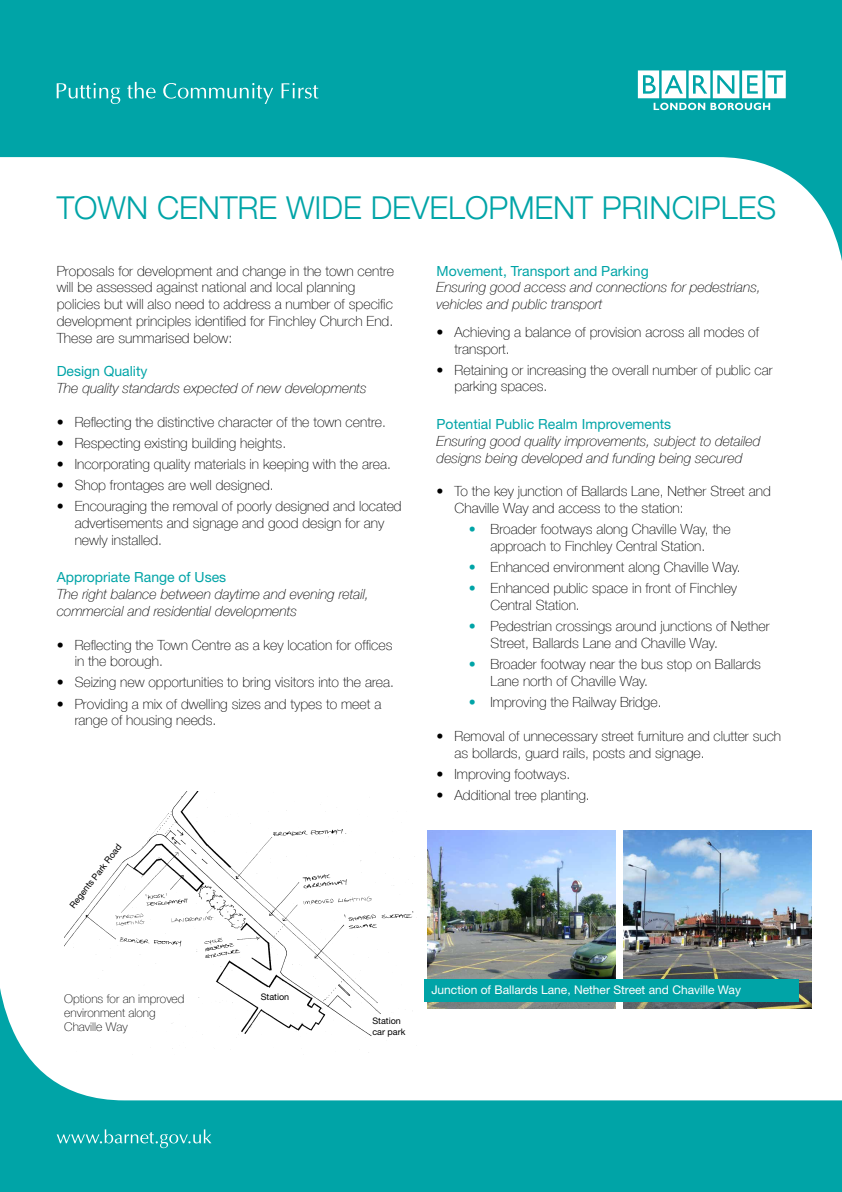
<style>
.page{position:relative;width:842px;height:1192px;background:#fff}
.page>*{position:absolute;margin:0;border:0;box-sizing:border-box;transform-origin:0 0}
.t1{font:300 31.5px "Helvetica Neue LT Com";color:#00a4a7}
.t2{font:100 14px/16.8px "Helvetica Neue LT Com";color:#000}
.t3{font:italic 100 14px/16.8px "Helvetica Neue LT Com";color:#000}
.t4{font:14px "Helvetica Neue LT Std";color:#00a4a7}
.t5{font:12px "Helvetica Neue LT Std";color:#fff}
.t6{font:100 12px/14.4px "Helvetica Neue LT Com";color:#000}
.t7{font:9px/10.8px "Helvetica Neue LT Std";color:#000}
.s1{color:#00a4a7}
</style>
<div class="page">
<svg style="left:0;top:0;width:842px;height:261px;fill:#00a4a7"></svg>
<svg style="left:57px;top:83px;width:63px;height:21px"></svg>
<svg style="left:127px;top:82px;width:29px;height:17px"></svg>
<svg style="left:163px;top:83px;width:110px;height:21px;background:#2ab3b5"></svg>
<svg style="left:282px;top:83px;width:36px;height:16px"></svg>
<svg style="left:638px;top:70px;width:148px;height:40px"></svg>
<svg style="left:0;top:940px;width:842px;height:252px;fill:#00a4a7"></svg>
<svg style="left:57px;top:1129px;width:154px;height:19px;background:#25b1b3"></svg>
<img style="left:64px;top:792px;width:357px;height:262px">
<svg style="left:64px;top:791px;width:128px;height:148px"></svg>
<img style="left:427px;top:831px;width:188px;height:177px">
<img style="left:624px;top:831px;width:188px;height:177px">
<div style="left:424px;top:980px;width:375px;height:22px;background:#00a4a7"></div>
<svg style="left:38px;top:962px;width:110px;height:106px"></svg>
<h1 class="t1" style="left:57px;top:189px;width:721px">TOWN CENTRE WIDE DEVELOPMENT PRINCIPLES</h1>
<p class="t2" style="left:57px;top:262px;width:339px">Proposals for development and change in the town centre will be assessed against national and local planning policies but will also need to address a number of specific development principles identified for Finchley Church End.<br>These are summarised below:</p>
<p class="t4" style="left:57px;top:363px;width:92px">Design Quality</p>
<p class="t3" style="left:57px;top:380px;width:311px">The quality standards expected of new developments</p>
<p class="t2" style="left:57px;top:413px;width:331px">• Reflecting the distinctive character of the town centre.</p>
<p class="t2" style="left:57px;top:434px;width:231px">• Respecting existing building heights.</p>
<p class="t2" style="left:57px;top:455px;width:336px">• Incorporating quality materials in keeping with the area.</p>
<p class="t2" style="left:57px;top:476px;width:218px">• Shop frontages are well designed.</p>
<p class="t2" style="left:75px;top:497px;width:329px;text-indent:-18px">• Encouraging the removal of poorly designed and located advertisements and signage and good design for any newly installed.</p>
<p class="t4" style="left:57px;top:569px;width:171px">Appropriate Range of Uses</p>
<p class="t3" style="left:57px;top:586px;width:314px">The right balance between daytime and evening retail, commercial and residential developments</p>
<p class="t2" style="left:75px;top:636px;width:319px;text-indent:-18px">• Reflecting the Town Centre as a key location for offices in the borough.</p>
<p class="t2" style="left:57px;top:674px;width:339px">• Seizing new opportunities to bring visitors into the area.</p>
<p class="t2" style="left:75px;top:695px;width:308px;text-indent:-18px">• Providing a mix of dwelling sizes and types to meet a range of housing needs.</p>
<p class="t7" style="left:67px;top:903px;width:80px;rotate:-52deg">Regents Park Road</p>
<p class="t4" style="left:437px;top:262px;width:214px">Movement, Transport and Parking</p>
<p class="t3" style="left:437px;top:279px;width:326px">Ensuring good access and connections for pedestrians, vehicles and public transport</p>
<p class="t2" style="left:455px;top:323px;width:306px;text-indent:-18px">• Achieving a balance of provision across all modes of transport.</p>
<p class="t2" style="left:455px;top:361px;width:320px;text-indent:-18px">• Retaining or increasing the overall number of public car parking spaces.</p>
<p class="t4" style="left:437px;top:416px;width:236px">Potential Public Realm Improvements</p>
<p class="t3" style="left:437px;top:432px;width:325px">Ensuring good quality improvements, subject to detailed designs being developed and funding being secured</p>
<p class="t2" style="left:455px;top:483px;width:318px;text-indent:-18px">• To the key junction of Ballards Lane, Nether Street and<br>Chaville Way and access to the station:</p>
<p class="t2" style="left:469px;top:521px;width:264px;text-align:center"><span class="s1">•</span> Broader footways along Chaville Way, the approach to Finchley Central Station.</p>
<p class="t2" style="left:469px;top:559px;width:274px"><span class="s1">•</span> Enhanced environment along Chaville Way.</p>
<p class="t2" style="left:491px;top:580px;width:248px;text-indent:-22px"><span class="s1">•</span> Enhanced public space in front of Finchley<br>Central Station.</p>
<p class="t2" style="left:491px;top:618px;width:281px;text-indent:-22px"><span class="s1">•</span> Pedestrian crossings around junctions of Nether<br>Street, Ballards Lane and Chaville Way.</p>
<p class="t2" style="left:491px;top:655px;width:272px;text-indent:-22px"><span class="s1">•</span> Broader footway near the bus stop on Ballards<br>Lane north of Chaville Way.</p>
<p class="t2" style="left:469px;top:693px;width:194px"><span class="s1">•</span> Improving the Railway Bridge.</p>
<p class="t2" style="left:455px;top:728px;width:328px;text-indent:-18px">• Removal of unnecessary street furniture and clutter such as bollards, guard rails, posts and signage.</p>
<p class="t2" style="left:437px;top:765px;width:135px">• Improving footways.</p>
<p class="t2" style="left:437px;top:786px;width:155px">• Additional tree planting.</p>
<p class="t6" style="left:64px;top:991px;width:122px">Options for an improved environment along<br>Chaville Way</p>
<p class="t7" style="left:261px;top:992px;width:30px">Station</p>
<p class="t7" style="left:372px;top:1015px;width:35px">Station car park</p>
<p class="t5" style="left:431px;top:983px;width:311px">Junction of Ballards Lane, Nether Street and Chaville Way</p>
</div>
